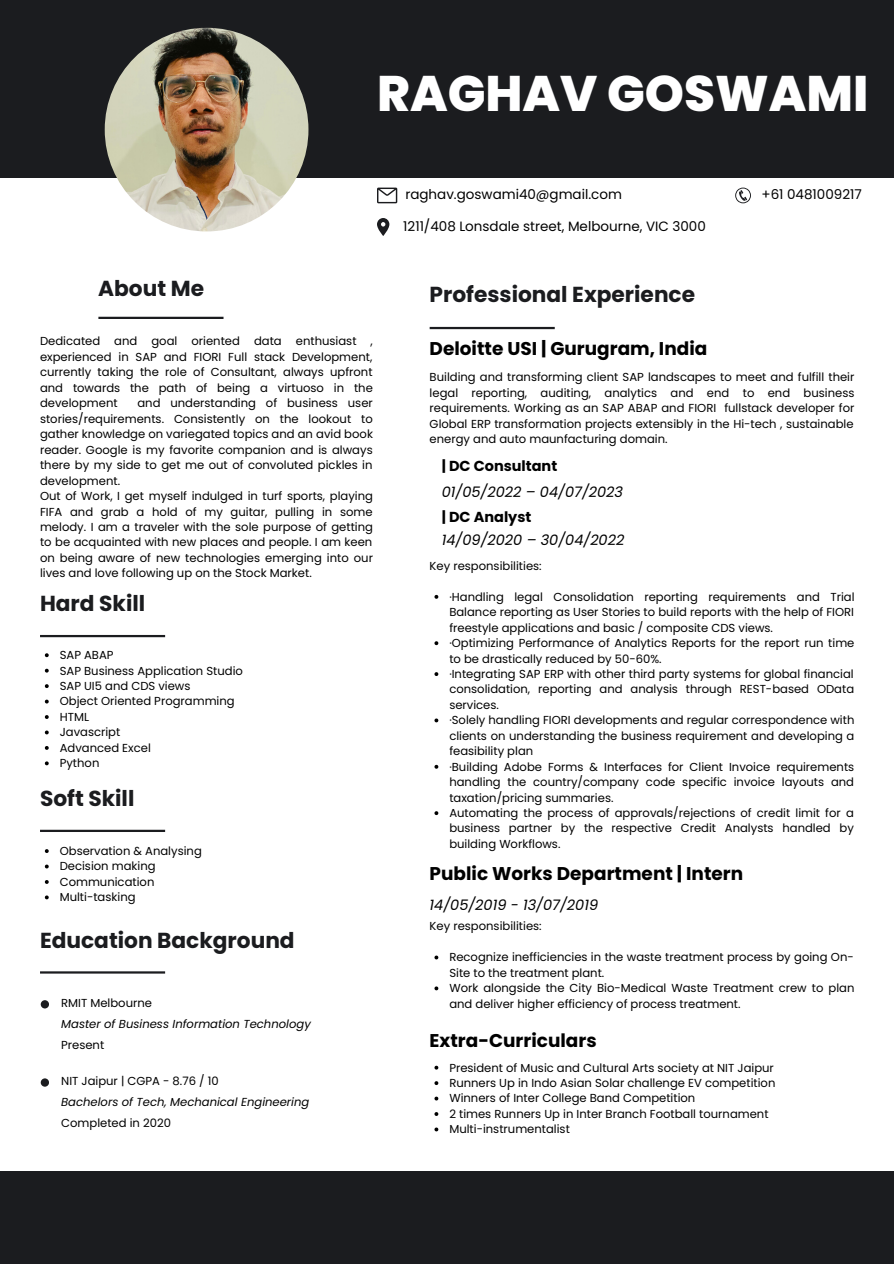
<style>
.page{position:relative;width:894px;height:1264px;background:#fff}
.page>*{position:absolute;margin:0;border:0;box-sizing:border-box;transform-origin:0 0}
.t1{font:800 49.95px "Poppins";color:#fff}
.t2{font:700 21.75px "Poppins";color:#1b1c1f}
.t3{font:700 18.45px "Poppins";color:#000}
.t4{font:italic 14.4px "Poppins";color:#000}
.t5{font:700 14.4px "Poppins";color:#000}
.t6{font:13.5px "Poppins";color:#000}
.t7{font:11.55px/15.5px "Poppins";color:#000;text-align:justify}
.t8{font:italic 11.55px "Poppins";color:#000}
</style>
<div class="page">
<div style="left:0;top:0;width:893px;height:178px;background:#1b1c1f"></div>
<div style="left:0;top:1171px;width:893px;height:92px;background:#1b1c1f"></div>
<img style="left:105px;top:28px;width:203px;height:203px;border-radius:50%">
<hr style="left:98px;top:317px;width:125px;height:2px;background:#1b1c1f">
<hr style="left:429px;top:327px;width:125px;height:2px;background:#1b1c1f">
<hr style="left:40px;top:635px;width:125px;height:2px;background:#1b1c1f">
<hr style="left:40px;top:829px;width:125px;height:3px;background:#1b1c1f">
<hr style="left:40px;top:971px;width:125px;height:2px;background:#1b1c1f">
<svg style="left:377px;top:188px;width:20px;height:15px"></svg>
<svg style="left:735px;top:187px;width:15px;height:16px"></svg>
<svg style="left:377px;top:218px;width:12px;height:18px"></svg>
<div style="left:41px;top:1078px;width:8px;height:8px;background:#1b1c1f;border-radius:50%"></div>
<svg style="left:45px;top:653px;width:4px;height:4px"></svg>
<svg style="left:45px;top:668px;width:4px;height:4px"></svg>
<svg style="left:45px;top:684px;width:4px;height:4px"></svg>
<svg style="left:45px;top:699px;width:4px;height:4px"></svg>
<svg style="left:45px;top:715px;width:4px;height:4px"></svg>
<svg style="left:45px;top:730px;width:4px;height:4px"></svg>
<svg style="left:45px;top:746px;width:4px;height:3px"></svg>
<svg style="left:45px;top:761px;width:4px;height:4px"></svg>
<svg style="left:45px;top:849px;width:4px;height:4px"></svg>
<svg style="left:45px;top:864px;width:4px;height:4px"></svg>
<svg style="left:45px;top:880px;width:4px;height:3px"></svg>
<svg style="left:45px;top:895px;width:4px;height:4px"></svg>
<svg style="left:434px;top:595px;width:4px;height:3px"></svg>
<svg style="left:434px;top:641px;width:4px;height:4px"></svg>
<svg style="left:434px;top:672px;width:4px;height:4px"></svg>
<svg style="left:434px;top:718px;width:4px;height:4px"></svg>
<svg style="left:434px;top:764px;width:4px;height:4px"></svg>
<svg style="left:434px;top:811px;width:4px;height:4px"></svg>
<svg style="left:434px;top:955px;width:4px;height:4px"></svg>
<svg style="left:434px;top:986px;width:4px;height:4px"></svg>
<svg style="left:434px;top:1065px;width:4px;height:4px"></svg>
<svg style="left:434px;top:1081px;width:4px;height:4px"></svg>
<svg style="left:434px;top:1096px;width:4px;height:4px"></svg>
<svg style="left:434px;top:1127px;width:4px;height:4px"></svg>
<div style="left:41px;top:1000px;width:8px;height:8px;background:#1b1c1f;border-radius:50%"></div>
<p class="t1" style="left:377px;top:59px;width:493px">RAGHAV GOSWAMI</p>
<p class="t6" style="left:405px;top:185px;width:218px">raghav.goswami40@gmail.com</p>
<p class="t6" style="left:403px;top:217px;width:304px">1211/408 Lonsdale street, Melbourne, VIC 3000</p>
<p class="t6" style="left:761px;top:185px;width:102px">+61 0481009217</p>
<p class="t2" style="left:98px;top:273px;width:107px">About Me</p>
<p class="t2" style="left:429px;top:279px;width:267px">Professional Experience</p>
<p class="t7" style="left:40px;top:333px;width:334px">Dedicated and goal oriented data enthusiast , experienced in SAP and FIORI Full stack Development, currently taking the role of Consultant, always upfront and towards the path of being a virtuoso in the development</p>
<p class="t3" style="left:429px;top:336px;width:279px">Deloitte USI | Gurugram, India</p>
<p class="t7" style="left:429px;top:369px;width:426px">Building and transforming client SAP landscapes to meet and fulfill their legal reporting, auditing, analytics and end to end business requirements. Working as an SAP ABAP and FIORI fullstack developer for Global ERP transformation projects extensibly in the Hi-tech , sustainable energy and auto maunfacturing domain.</p>
<p class="t7" style="left:40px;top:395px;width:334px;text-indent:97px">and understanding of business user stories/requirements. Consistently on the lookout to gather knowledge on variegated topics and an avid book reader. Google is my favorite companion and is always there by my side to get me out of convoluted pickles in development.</p>
<p class="t7" style="left:40px;top:488px;width:334px">Out of Work, I get myself indulged in turf sports, playing FIFA and grab a hold of my guitar, pulling in some melody. I am a traveler with the sole purpose of getting to be acquainted with new places and people. I am keen on being aware of new technologies emerging into our lives and love following up on the Stock Market.</p>
<p class="t2" style="left:40px;top:587px;width:107px">Hard Skill</p>
<p class="t5" style="left:441px;top:455px;width:117px">| DC Consultant</p>
<p class="t4" style="left:441px;top:481px;width:183px">01/05/2022 – 04/07/2023</p>
<p class="t5" style="left:441px;top:507px;width:91px">| DC Analyst</p>
<p class="t4" style="left:441px;top:530px;width:184px">14/09/2020 – 30/04/2022</p>
<p class="t7" style="left:429px;top:558px;width:113px">Key responsibilities:</p>
<p class="t7" style="left:449px;top:589px;width:406px">·Handling legal Consolidation reporting requirements and Trial Balance reporting as User Stories to build reports with the help of FIORI freestyle applications and basic / composite CDS views.</p>
<p class="t7" style="left:449px;top:635px;width:406px">·Optimizing Performance of Analytics Reports for the report run time to be drastically reduced by 50-60%.</p>
<p class="t7" style="left:449px;top:666px;width:406px">·Integrating SAP ERP with other third party systems for global financial consolidation, reporting and analysis through REST-based OData services.</p>
<p class="t7" style="left:449px;top:712px;width:406px">·Solely handling FIORI developments and regular correspondence with clients on understanding the business requirement and developing a feasibility plan</p>
<p class="t7" style="left:449px;top:759px;width:406px">·Building Adobe Forms &amp; Interfaces for Client Invoice requirements handling the country/company code specific invoice layouts and taxation/pricing summaries.</p>
<p class="t7" style="left:449px;top:805px;width:406px">Automating the process of approvals/rejections of credit limit for a business partner by the respective Credit Analysts handled by building Workflows.</p>
<p class="t7" style="left:60px;top:647px;width:55px">SAP ABAP</p>
<p class="t7" style="left:60px;top:662px;width:185px">SAP Business Application Studio</p>
<p class="t7" style="left:60px;top:678px;width:132px">SAP UI5 and CDS views</p>
<p class="t7" style="left:60px;top:693px;width:176px">Object Oriented Programming</p>
<p class="t7" style="left:60px;top:709px;width:31px">HTML</p>
<p class="t7" style="left:60px;top:724px;width:62px">Javascript</p>
<p class="t7" style="left:60px;top:740px;width:93px">Advanced Excel</p>
<p class="t7" style="left:60px;top:755px;width:41px">Python</p>
<p class="t2" style="left:40px;top:783px;width:96px">Soft Skill</p>
<p class="t7" style="left:60px;top:843px;width:143px">Observation &amp; Analysing</p>
<p class="t7" style="left:60px;top:858px;width:97px">Decision making</p>
<p class="t7" style="left:60px;top:874px;width:96px">Communication</p>
<p class="t7" style="left:60px;top:889px;width:77px">Multi-tasking</p>
<p class="t2" style="left:40px;top:925px;width:256px">Education Background</p>
<p class="t3" style="left:429px;top:860px;width:315px">Public Works Department | Intern</p>
<p class="t4" style="left:429px;top:894px;width:170px">14/05/2019 - 13/07/2019</p>
<p class="t7" style="left:429px;top:918px;width:113px">Key responsibilities:</p>
<p class="t7" style="left:449px;top:949px;width:406px">Recognize inefficiencies in the waste treatment process by going On-<br>Site to the treatment plant.</p>
<p class="t7" style="left:449px;top:980px;width:406px">Work alongside the City Bio-Medical Waste Treatment crew to plan and deliver higher efficiency of process treatment.</p>
<p class="t7" style="left:61px;top:994px;width:92px">RMIT Melbourne</p>
<p class="t8" style="left:61px;top:1015px;width:251px">Master of Business Information Technology</p>
<p class="t7" style="left:61px;top:1036px;width:45px">Present</p>
<p class="t3" style="left:429px;top:1027px;width:168px">Extra-Curriculars</p>
<p class="t7" style="left:449px;top:1059px;width:326px">President of Music and Cultural Arts society at NIT Jaipur</p>
<p class="t7" style="left:449px;top:1075px;width:327px">Runners Up in Indo Asian Solar challenge EV competition</p>
<p class="t7" style="left:449px;top:1090px;width:247px">Winners of Inter College Band Competition</p>
<p class="t7" style="left:449px;top:1106px;width:321px">2 times Runners Up in Inter Branch Football tournament</p>
<p class="t7" style="left:449px;top:1121px;width:122px">Multi-instrumentalist</p>
<p class="t7" style="left:61px;top:1073px;width:159px">NIT Jaipur | CGPA - 8.76 / 10</p>
<p class="t8" style="left:61px;top:1093px;width:250px">Bachelors of Tech, Mechanical Engineering</p>
<p class="t7" style="left:61px;top:1115px;width:111px">Completed in 2020</p>
</div>
